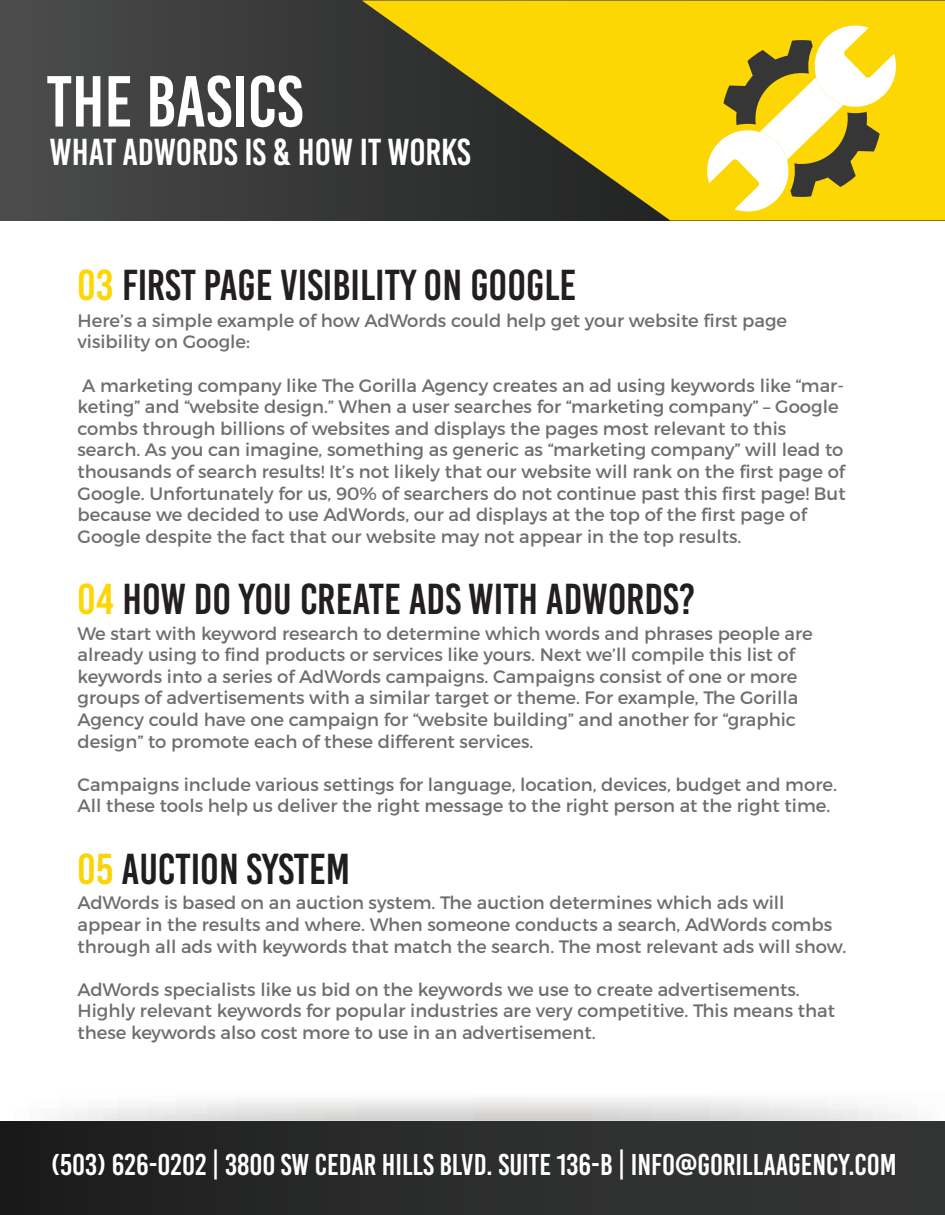
<style>
.page{position:relative;width:945px;height:1215px;background:#fff}
.page>*{position:absolute;margin:0;border:0;box-sizing:border-box;transform-origin:0 0}
.t1{font:72px "Bebas Kai";color:#fff}
.t2{font:43.2px "Bebas Kai";color:#231f20}
.t3{font:43.2px "Bebas Kai";color:#201d1e}
.t4{font:37.5px "Bebas Kai";color:#fff}
.t5{font:30px "Bebas Kai";color:#fff}
.t6{font:18px/21.6px "Montserrat";color:#6d6e70}
.s1{color:#fcd704}
.s2{color:#fad506}
</style>
<div class="page">
<div style="left:0;top:1121px;width:945px;height:94px;background:linear-gradient(to right,#1d1d1e,#363737)"></div>
<svg style="left:59px;top:1098px;width:843px;height:23px"></svg>
<div style="left:0;top:1px;width:945px;height:219px;background:#404040"></div>
<svg style="left:362px;top:1px;width:583px;height:219px;background:#ae9813"></svg>
<svg style="left:705px;top:23px;width:194px;height:191px;background:#dec951"></svg>
<h1 class="t1" style="left:47px;top:63px;width:258px">THE BASICS</h1>
<h3 class="t4" style="left:50px;top:132px;width:423px">WHAT ADWORDS IS &amp; HOW IT WORKS</h3>
<h2 class="t2" style="left:77px;top:262px;width:500px"><span class="s1">03</span> FIRST PAGE VISIBILITY ON GOOGLE</h2>
<p class="t6" style="left:78px;top:309px;width:711px">Here’s a simple example of how AdWords could help get your website first page visibility on Google:</p>
<p class="t6" style="left:78px;top:374px;width:770px">A marketing company like The Gorilla Agency creates an ad using keywords like “mar&shy;keting” and “website design.” When a user searches for “marketing company” – Google combs through billions of websites and displays the pages most relevant to this search. As you can imagine, something as generic as “marketing company” will lead to thousands of search results! It’s not likely that our website will rank on the first page of Google. Unfortunately for us, 90% of searchers do not continue past this first page! But because we decided to use AdWords, our ad displays at the top of the first page of Google despite the fact that our website may not appear in the top results.</p>
<h2 class="t2" style="left:77px;top:575px;width:619px"><span class="s1">04</span> HOW DO YOU CREATE ADS WITH ADWORDS?</h2>
<p class="t6" style="left:78px;top:622px;width:737px">We start with keyword research to determine which words and phrases people are already using to find products or services like yours. Next we’ll compile this list of keywords into a series of AdWords campaigns. Campaigns consist of one or more groups of advertisements with a similar target or theme. For example, The Gorilla Agency could have one campaign for “website building” and another for “graphic design” to promote each of these different services.</p>
<p class="t6" style="left:78px;top:774px;width:761px">Campaigns include various settings for language, location, devices, budget and more.<br>All these tools help us deliver the right message to the right person at the right time.</p>
<h2 class="t3" style="left:77px;top:845px;width:274px"><span class="s2">05</span> AUCTION SYSTEM</h2>
<p class="t6" style="left:78px;top:892px;width:770px">AdWords is based on an auction system. The auction determines which ads will appear in the results and where. When someone conducts a search, AdWords combs through all ads with keywords that match the search. The most relevant ads will show.</p>
<p class="t6" style="left:78px;top:979px;width:759px">AdWords specialists like us bid on the keywords we use to create advertisements.<br>Highly relevant keywords for popular industries are very competitive. This means that these keywords also cost more to use in an advertisement.</p>
<h3 class="t5" style="left:51px;top:1149px;width:847px">(503) 626-0202 | 3800 SW CEDAR HILLS BLVD. SUITE 136-B | INFO@GORILLAAGENCY.COM</h3>
</div>
